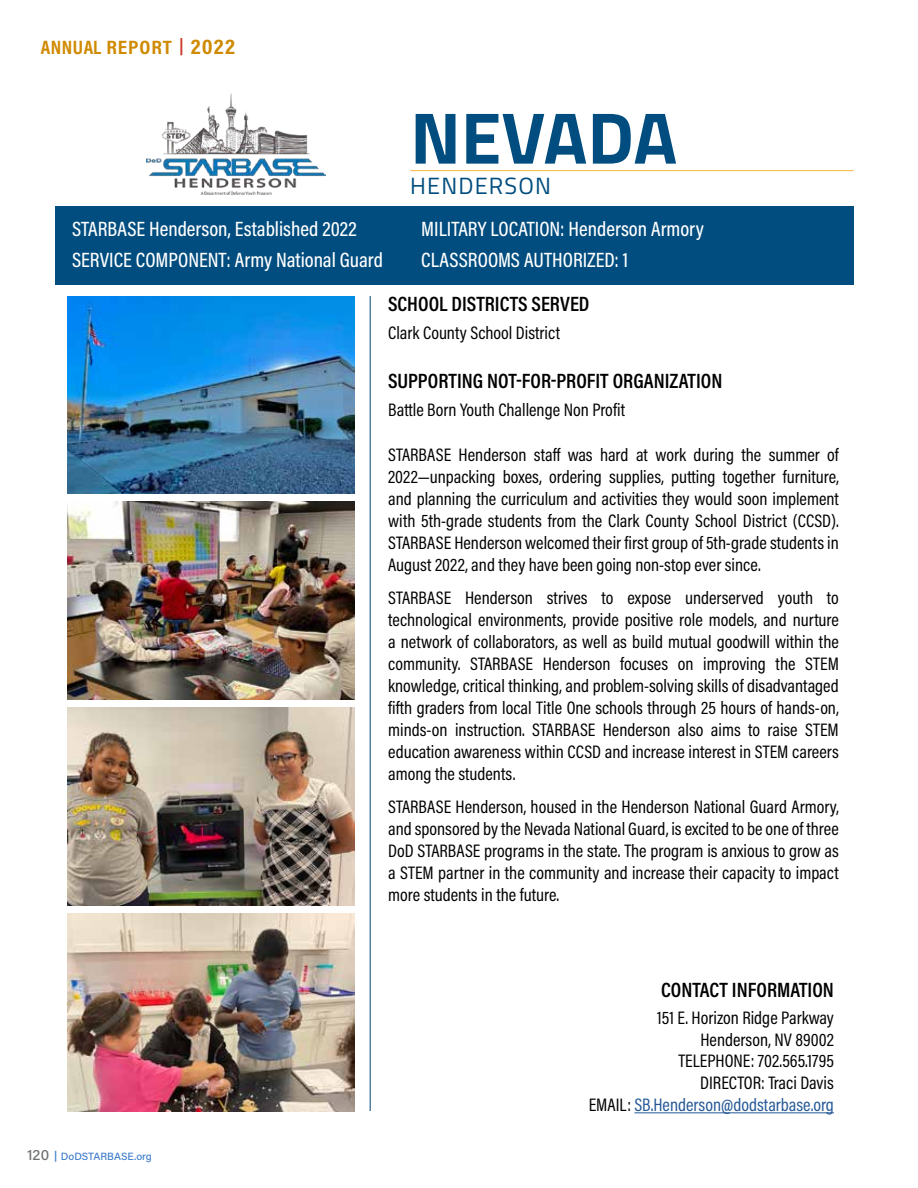
<style>
.page{position:relative;width:918px;height:1188px;background:#fff}
.page>*{position:absolute;margin:0;border:0;box-sizing:border-box;transform-origin:0 0}
.t1{font:700 73.05px "Cairo";color:#014d7f}
.t2{font:23.55px "Cairo";letter-spacing:.05em;color:#014d7f}
.t3{font:500 20.85px/30.9px "Acumin Pro Cond";color:#fff}
.t4{font:600 20.85px "Acumin Pro Cond";color:#000}
.t5{font:700 19.5px "Acumin Pro Cond";letter-spacing:.035em;color:#cf8a00}
.t6{font:18.3px/21.9px "Acumin Pro Cond";color:#000;text-align:justify}
.t7{font:500 10.5px "Acumin Pro";letter-spacing:-.005em;color:#3d7cc9}
.s1{font-size:21px}
.s2{font-size:15px;color:#6f7271}
.s3{font-weight:600}
.s4{color:#245897}
</style>
<div class="page">
<hr style="left:410px;top:170px;width:444px;height:1px;background:#f4b83d">
<div style="left:55px;top:206px;width:799px;height:78px;background:#014d7f"></div>
<img style="left:147px;top:94px;width:178px;height:100px">
<hr style="left:635px;top:1112px;width:199px;height:1px;background:#245897">
<hr style="left:370px;top:296px;width:1px;height:815px;background:#06436e">
<img style="left:68px;top:296px;width:286px;height:197px">
<img style="left:68px;top:502px;width:286px;height:197px">
<img style="left:68px;top:708px;width:286px;height:197px">
<img style="left:68px;top:914px;width:286px;height:197px">
<p class="t5" style="left:41px;top:35px;width:196px">ANNUAL REPORT <sup>|</sup> <span class="s1">2022</span></p>
<h1 class="t1" style="left:410px;top:79px;width:269px">NEVADA</h1>
<p class="t2" style="left:410px;top:169px;width:142px">HENDERSON</p>
<p class="t3" style="left:72px;top:213px;width:313px">STARBASE Henderson, Established 2022<br>SERVICE COMPONENT: Army National Guard</p>
<p class="t3" style="left:421px;top:213px;width:284px">MILITARY LOCATION: Henderson Armory<br>CLASSROOMS AUTHORIZED: 1</p>
<p class="t4" style="left:388px;top:291px;width:203px">SCHOOL DISTRICTS SERVED</p>
<p class="t6" style="left:388px;top:322px;width:173px">Clark County School District</p>
<p class="t4" style="left:388px;top:367px;width:336px">SUPPORTING NOT-FOR-PROFIT ORGANIZATION</p>
<p class="t6" style="left:388px;top:398px;width:239px">Battle Born Youth Challenge Non Profit</p>
<p class="t6" style="left:388px;top:443px;width:452px">STARBASE Henderson staff was hard at work during the summer of 2022—unpacking boxes, ordering supplies, putting together furniture, and planning the curriculum and activities they would soon implement with 5th-grade students from the Clark County School District (CCSD).<br>STARBASE Henderson welcomed their first group of 5th-grade students in August 2022, and they have been going non-stop ever since.</p>
<p class="t6" style="left:388px;top:587px;width:452px">STARBASE Henderson strives to expose underserved youth to technological environments, provide positive role models, and nurture a network of collaborators, as well as build mutual goodwill within the community. STARBASE Henderson focuses on improving the STEM knowledge, critical thinking, and problem-solving skills of disadvantaged fifth graders from local Title One schools through 25 hours of hands-on, minds-on instruction. STARBASE Henderson also aims to raise STEM education awareness within CCSD and increase interest in STEM careers among the students.</p>
<p class="t6" style="left:388px;top:796px;width:452px">STARBASE Henderson, housed in the Henderson National Guard Armory, and sponsored by the Nevada National Guard, is excited to be one of three DoD STARBASE programs in the state. The program is anxious to grow as a STEM partner in the community and increase their capacity to impact more students in the future.</p>
<p class="t7" style="left:27px;top:1149px;width:126px"><span class="s2">120</span> <span class="s3">|</span> DoDSTARBASE.org</p>
<p class="t4" style="left:661px;top:976px;width:174px">CONTACT INFORMATION</p>
<p class="t6" style="left:589px;top:1007px;width:247px;text-align:right">151 E. Horizon Ridge Parkway<br>Henderson, NV 89002<br>TELEPHONE: 702.565.1795<br>DIRECTOR: Traci Davis<br>EMAIL: <span class="s4">SB.Henderson@dodstarbase.org</span></p>
</div>
